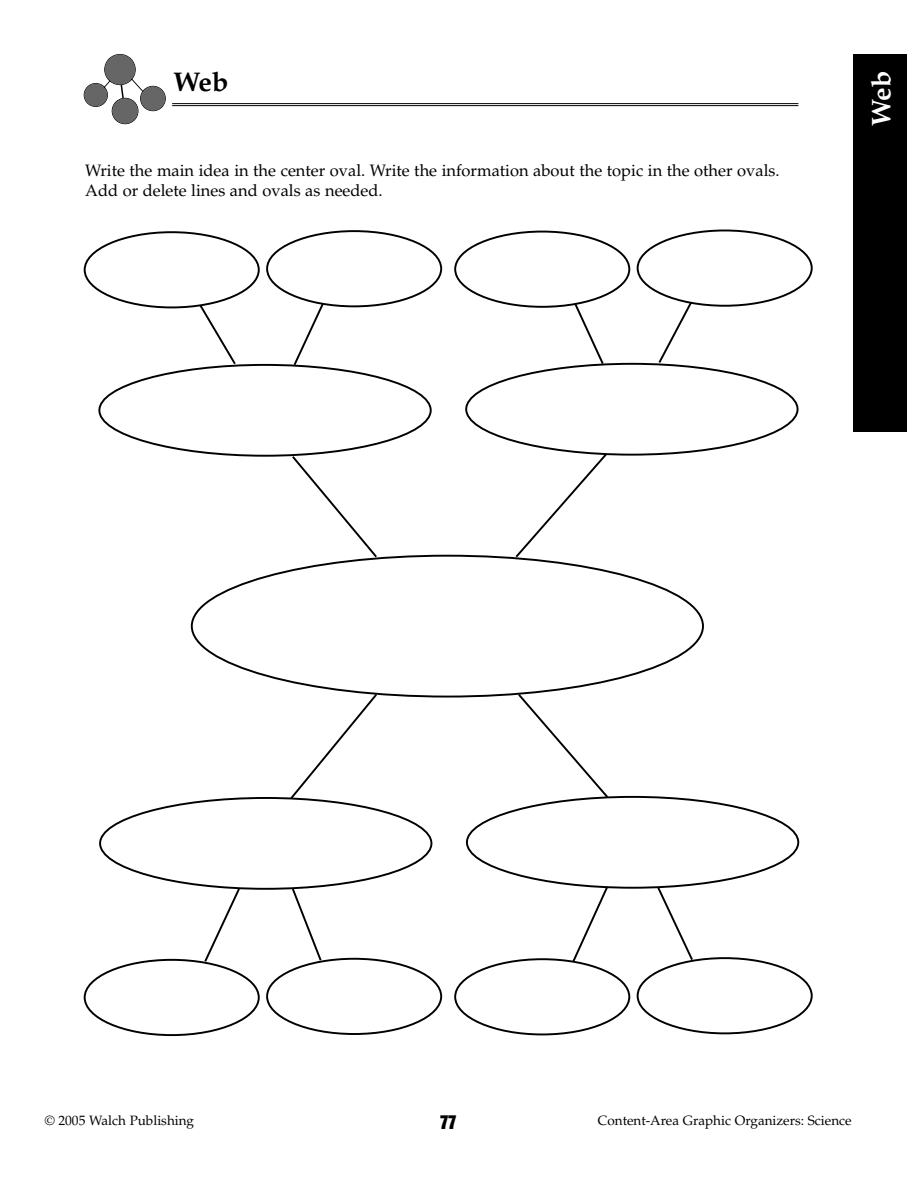
<style>
.page{position:relative;width:918px;height:1188px;background:#fff}
.page>*{position:absolute;margin:0;border:0;box-sizing:border-box;transform-origin:0 0}
.t1{font:700 27px "Palatino";color:#fff}
.t2{font:700 27px "Palatino";color:#000}
.t3{font:condensed 19.5px "Block BE";color:#000}
.t4{font:16.5px/20.1px "Palatino";color:#000}
.t5{font:13.5px "Palatino";color:#000}
</style>
<div class="page">
<svg style="left:84px;top:54px;width:82px;height:70px"></svg>
<hr style="left:172px;top:103px;width:626px;height:1px;background:#000">
<hr style="left:172px;top:105px;width:626px;height:1px;background:#000">
<div style="left:853px;top:54px;width:54px;height:378px;background:#000"></div>
<svg style="left:98px;top:367px;width:100px;height:86px"></svg>
<svg style="left:84px;top:231px;width:176px;height:77px"></svg>
<svg style="left:266px;top:230px;width:176px;height:70px"></svg>
<svg style="left:454px;top:231px;width:176px;height:69px"></svg>
<svg style="left:637px;top:230px;width:176px;height:77px"></svg>
<svg style="left:84px;top:959px;width:176px;height:77px"></svg>
<svg style="left:266px;top:964px;width:176px;height:71px"></svg>
<svg style="left:454px;top:964px;width:176px;height:71px"></svg>
<svg style="left:637px;top:957px;width:176px;height:77px"></svg>
<svg style="left:695px;top:366px;width:104px;height:87px"></svg>
<svg style="left:99px;top:801px;width:99px;height:85px"></svg>
<svg style="left:695px;top:799px;width:104px;height:87px"></svg>
<svg style="left:198px;top:300px;width:497px;height:664px"></svg>
<h1 class="t2" style="left:174px;top:71px;width:56px">Web</h1>
<p class="t4" style="left:85px;top:162px;width:696px">Write the main idea in the center oval. Write the information about the topic in the other ovals.<br>Add or delete lines and ovals as needed.</p>
<h1 class="t1" style="left:871px;top:126px;width:56px;rotate:-90deg">Web</h1>
<p class="t5" style="left:45px;top:1115px;width:151px">© 2005 Walch Publishing</p>
<p class="t5" style="left:598px;top:1115px;width:255px">Content-Area Graphic Organizers: Science</p>
<p class="t3" style="left:440px;top:1115px;width:18px">77</p>
</div>
